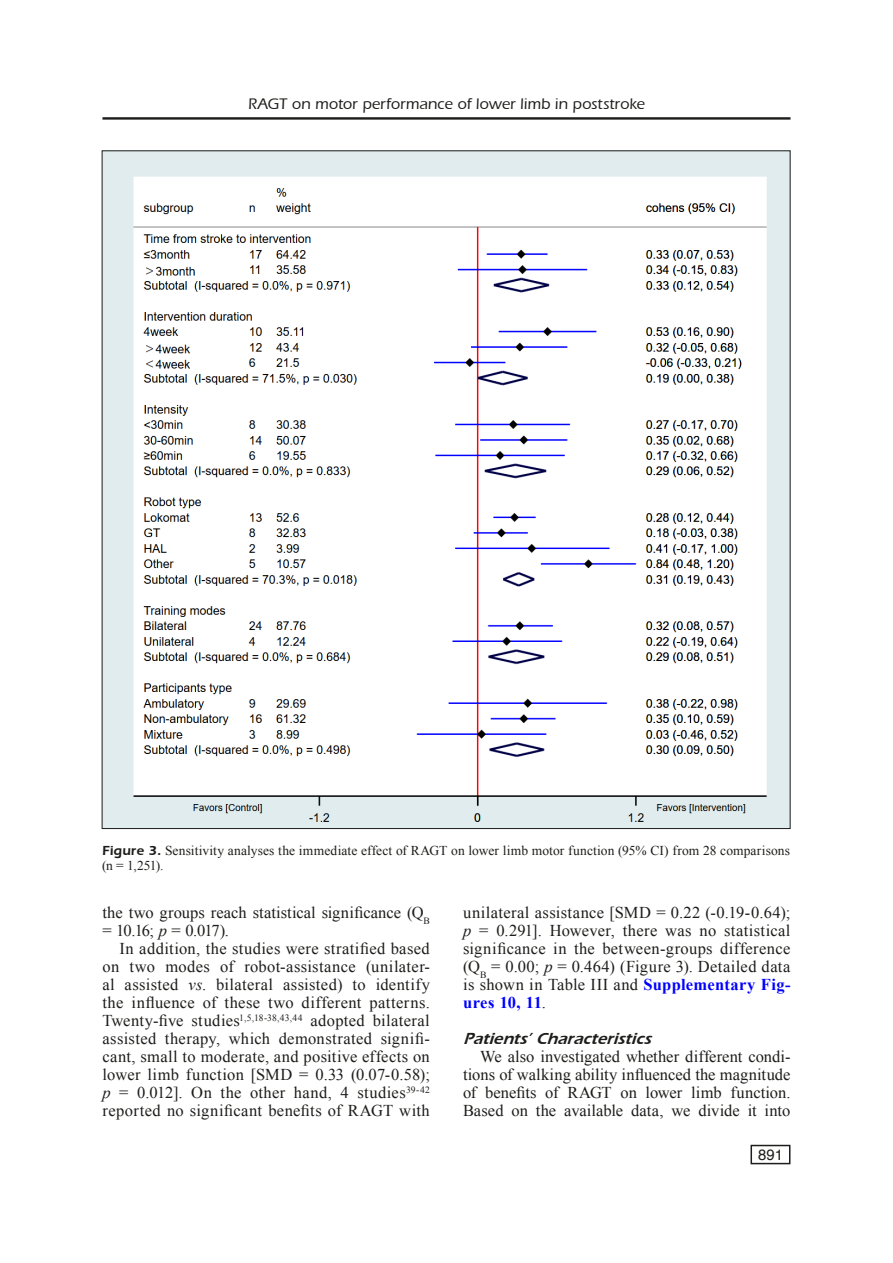
<style>
.page{position:relative;width:893px;height:1263px;background:#fff}
.page>*{position:absolute;margin:0;border:0;box-sizing:border-box;transform-origin:0 0}
.t1{font:16.5px/18px "Times New Roman";letter-spacing:.015em;color:#1d1d1b;text-align:justify}
.t2{font:italic 16.5px "Eras Demi";color:#1d1d1b}
.t3{font:500 15.75px "Eras";letter-spacing:.005em;color:#1d1d1b}
.t4{font:15px "Helvetica";color:#1d1d1b}
.t5{font:13.5px/15px "Times New Roman";letter-spacing:.005em;color:#1d1d1b}
.s1{font-family:"Eras Demi"}
.s2{font-style:italic}
.s3{font-weight:700;color:#00f}
</style>
<div class="page">
<hr style="left:102px;top:117px;width:688px;height:3px;background:#1d1d1b">
<div style="left:750px;top:1145px;width:40px;height:19px;border:2px solid #1d1d1b"></div>
<img style="left:104px;top:152px;width:684px;height:675px">
<p class="t3" style="left:248px;top:95px;width:398px">RAGT on motor performance of lower limb in poststroke</p>
<p class="t5" style="left:102px;top:842px;width:689px"><span class="s1">Figure 3.</span> Sensitivity analyses the immediate effect of RAGT on lower limb motor function (95% CI) from 28 comparisons (n = 1,251).</p>
<p class="t1" style="left:102px;top:903px;width:329px">the two groups reach statistical significance (Q<sub>B </sub>= 10.16; <span class="s2">p</span> = 0.017).</p>
<p class="t1" style="left:102px;top:939px;width:329px;text-indent:17px">In addition, the studies were stratified based on two modes of robot-assistance (unilater&shy;al assisted <span class="s2">vs</span>. bilateral assisted) to identify the influence of these two different patterns.<br>Twenty-five studies<sup>1,5,18-38,43,44</sup> adopted bilateral assisted therapy, which demonstrated signifi&shy;cant, small to moderate, and positive effects on lower limb function [SMD = 0.33 (0.07-0.58); <span class="s2">p</span> = 0.012]. On the other hand, 4 studies<sup>39-42 </sup>reported no significant benefits of RAGT with</p>
<p class="t1" style="left:463px;top:903px;width:329px">unilateral assistance [SMD = 0.22 (-0.19-0.64); <span class="s2">p</span> = 0.291]. However, there was no statistical significance in the between-groups difference (Q<sub>B</sub> = 0.00; <span class="s2">p</span> = 0.464) (Figure 3). Detailed data is shown in Table III and <span class="s3">Supplementary Fig&shy;ures 10, 11</span>.</p>
<p class="t2" style="left:463px;top:1029px;width:189px">Patients’ Characteristics</p>
<p class="t1" style="left:463px;top:1047px;width:329px;text-indent:17px">We also investigated whether different condi&shy;tions of walking ability influenced the magnitude of benefits of RAGT on lower limb function.<br>Based on the available data, we divide it into</p>
<p class="t4" style="left:758px;top:1143px;width:27px">891</p>
</div>
